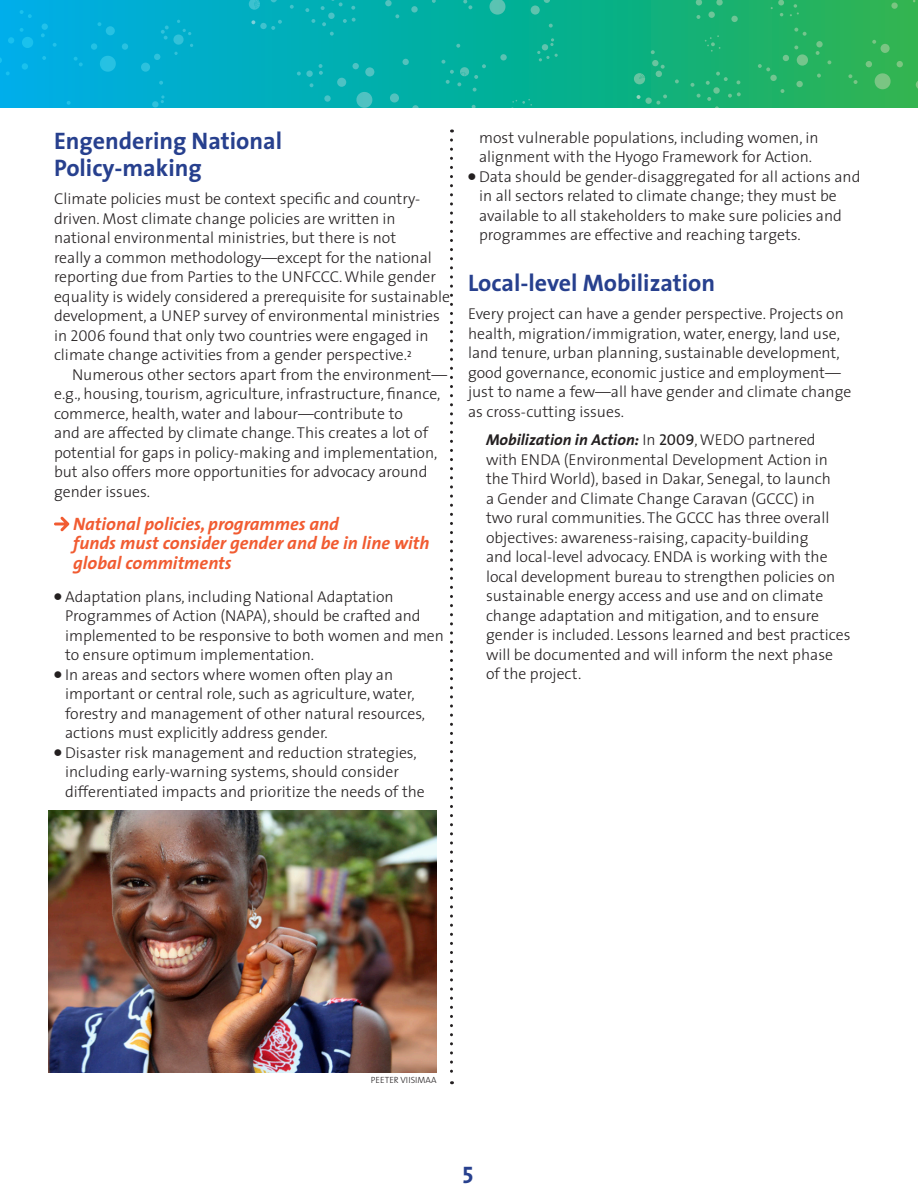
<style>
.page{position:relative;width:918px;height:1188px;background:#fff}
.page>*{position:absolute;margin:0;border:0;box-sizing:border-box;transform-origin:0 0}
.t1{font:700 24px/27px "The Sans";color:#27408e}
.t2{font:24px "The Sans Bold Caps";color:#27408e}
.messages{font:italic 700 18px/19.5px "The Sans";color:#f15b31}
.Body_Text{font:300 15.75px/19.5px "The Sans";color:#231f20}
.Numbers_style{font:300 9px "The Sans";color:#231f20}
.s1{font-family:"The Sans Light Caps";font-weight:400}
.s2{font-weight:900;font-size:18px}
.s3{font-weight:700;font-style:italic}
.s4{font-family:"The Sans Caps";font-weight:400}
</style>
<div class="page">
<svg style="left:54px;top:517px;width:15px;height:14px"></svg>
<svg style="left:450px;top:140px;width:3px;height:944px"></svg>
<svg style="left:229px;top:0;width:405px;height:108px;background:#04afa0"></svg>
<svg style="left:0;top:0;width:229px;height:108px;background:#01aed7"></svg>
<div style="left:570px;top:0;width:49px;height:108px;background:#07b089"></div>
<svg style="left:249px;top:0;width:309px;height:108px;background:#04b0a8"></svg>
<svg style="left:634px;top:0;width:284px;height:108px;background:#23b268"></svg>
<img style="left:48px;top:811px;width:388px;height:261px">
<h3 class="t1" style="left:54px;top:127px;width:230px">Engendering National<br>Policy-making</h3>
<p class="Body_Text" style="left:54px;top:189px;width:398px">Climate policies must be context specific and country&shy;driven. Most climate change policies are written in national environmental ministries, but there is not<br>really a common methodology—except for the national reporting due from Parties to the UNFCCC. While gender equality is widely considered a prerequisite for sustainable development, a UNEP survey of environmental ministries in <span class="s1">2006</span> found that only two countries were engaged in climate change activities from a gender perspective.<sup>2</sup></p>
<p class="Body_Text" style="left:54px;top:364px;width:395px;text-indent:18px">Numerous other sectors apart from the environment— e.g., housing, tourism, agriculture, infrastructure, finance, commerce, health, water and labour—contribute to<br>and are affected by climate change. This creates a lot of potential for gaps in policy-making and implementation, but also offers more opportunities for advocacy around gender issues.</p>
<p class="messages" style="left:73px;top:513px;width:358px">National policies, programmes and<br>funds must consider gender and be in line with global commitments</p>
<p class="Body_Text" style="left:65px;top:586px;width:380px;text-indent:-11px"><span class="s2">•</span> Adaptation plans, including National Adaptation Programmes of Action (NAPA), should be crafted and implemented to be responsive to both women and men to ensure optimum implementation.</p>
<p class="Body_Text" style="left:65px;top:664px;width:362px;text-indent:-11px"><span class="s2">•</span> In areas and sectors where women often play an important or central role, such as agriculture, water, forestry and management of other natural resources, actions must explicitly address gender.</p>
<p class="Body_Text" style="left:65px;top:742px;width:361px;text-indent:-11px"><span class="s2">•</span> Disaster risk management and reduction strategies, including early-warning systems, should consider differentiated impacts and prioritize the needs of the</p>
<p class="Body_Text" style="left:479px;top:127px;width:341px">most vulnerable populations, including women, in alignment with the Hyogo Framework for Action.</p>
<p class="Body_Text" style="left:479px;top:166px;width:383px;text-indent:-11px"><span class="s2">•</span> Data should be gender-disaggregated for all actions and in all sectors related to climate change; they must be available to all stakeholders to make sure policies and programmes are effective and reaching targets.</p>
<h3 class="t1" style="left:468px;top:268px;width:249px">Local-level Mobilization</h3>
<p class="Body_Text" style="left:468px;top:304px;width:385px">Every project can have a gender perspective. Projects on health, migration/immigration, water, energy, land use, land tenure, urban planning, sustainable development, good governance, economic justice and employment— just to name a few—all have gender and climate change as cross-cutting issues.</p>
<p class="Body_Text" style="left:486px;top:430px;width:366px"><span class="s3">Mobilization in Action:</span> In <span class="s4">2009</span>, WEDO partnered with ENDA (Environmental Development Action in the Third World), based in Dakar, Senegal, to launch<br>a Gender and Climate Change Caravan (GCCC) in<br>two rural communities. The GCCC has three overall objectives: awareness-raising, capacity-building<br>and local-level advocacy. ENDA is working with the local development bureau to strengthen policies on sustainable energy access and use and on climate change adaptation and mitigation, and to ensure gender is included. Lessons learned and best practices will be documented and will inform the next phase of the project.</p>
<p class="Numbers_style" style="left:371px;top:1072px;width:67px">PEETER VIISIMAA</p>
<h3 class="t2" style="left:462px;top:1155px;width:13px">5</h3>
</div>
